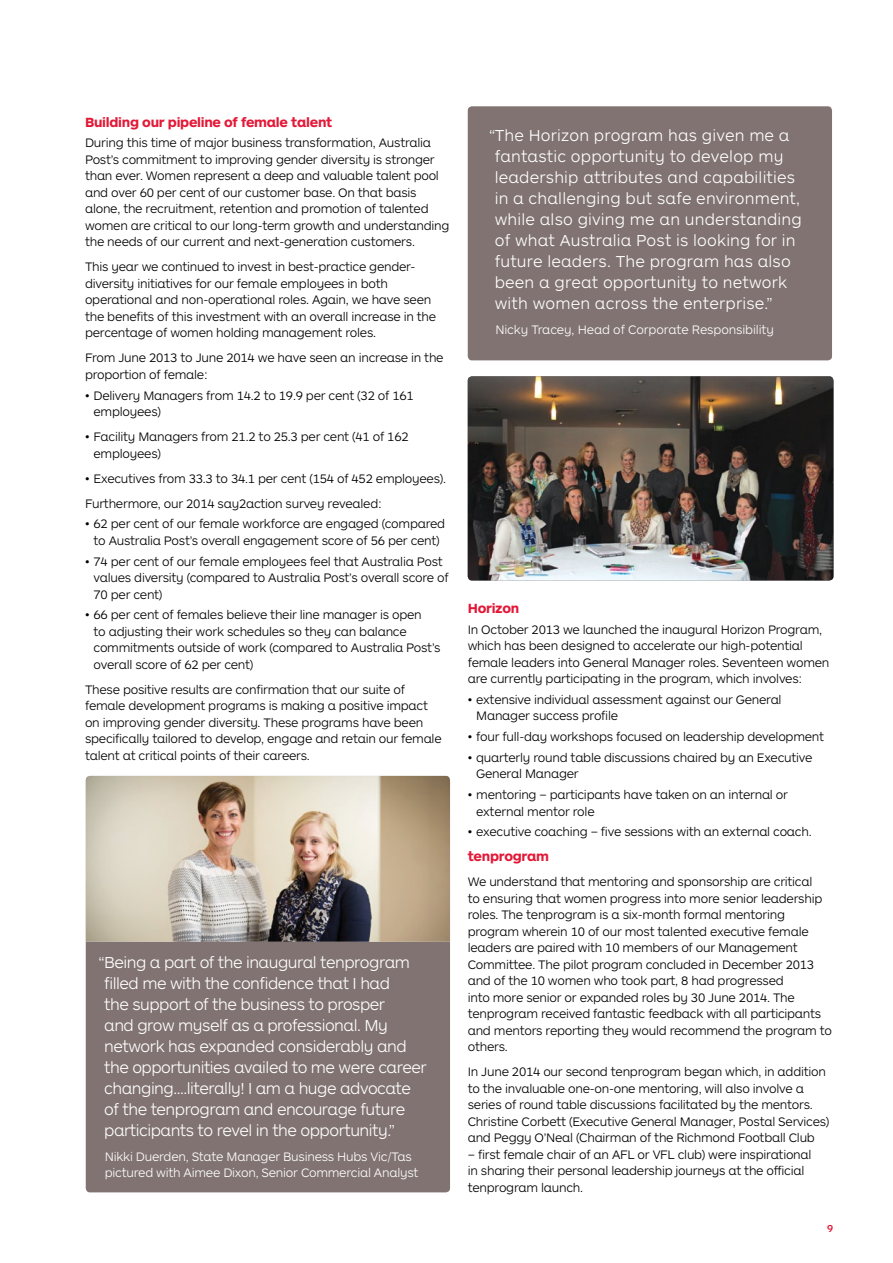
<style>
.page{position:relative;width:893px;height:1263px;background:#fff}
.page>*{position:absolute;margin:0;border:0;box-sizing:border-box;transform-origin:0 0}
.t1{font:300 16.5px/21px "Letter";letter-spacing:-.03em;color:#fff}
.t2{font:300 16.5px/21px "Letter";letter-spacing:.01em;color:#fff}
.t3{font:700 13.8px "Letter";letter-spacing:-.02em;color:#e31837}
.t4{font:300 12.75px/16.5px "Letter";letter-spacing:-.02em;color:#000}
.t5{font:300 12.75px/16.5px "Letter";letter-spacing:-.02em;color:#fff}
.t6{font:500 10.5px "Letter";color:#e31837}
</style>
<div class="page">
<div style="left:468px;top:106px;width:364px;height:254px;background:#807371;border-radius:4px"></div>
<div style="left:86px;top:942px;width:364px;height:250px;background:#807371"></div>
<img style="left:86px;top:776px;width:364px;height:166px">
<img style="left:468px;top:376px;width:365px;height:204px">
<p class="t3" style="left:85px;top:113px;width:249px">Building our pipeline of female talent</p>
<p class="t4" style="left:85px;top:134px;width:366px">During this time of major business transformation, Australia Post’s commitment to improving gender diversity is stronger than ever. Women represent a deep and valuable talent pool and over 60 per cent of our customer base. On that basis alone, the recruitment, retention and promotion of talented women are critical to our long-term growth and understanding the needs of our current and next-generation customers.</p>
<p class="t4" style="left:85px;top:258px;width:353px">This year we continued to invest in best-practice gender&shy;diversity initiatives for our female employees in both operational and non-operational roles. Again, we have seen the benefits of this investment with an overall increase in the percentage of women holding management roles.</p>
<p class="t4" style="left:85px;top:349px;width:360px">From June 2013 to June 2014 we have seen an increase in the proportion of female:</p>
<p class="t4" style="left:94px;top:386px;width:322px;text-indent:-9px">• Delivery Managers from 14.2 to 19.9 per cent (32 of 161 employees)</p>
<p class="t4" style="left:94px;top:428px;width:317px;text-indent:-9px">• Facility Managers from 21.2 to 25.3 per cent (41 of 162 employees)</p>
<p class="t4" style="left:85px;top:465px;width:362px;line-height:25px">• Executives from 33.3 to 34.1 per cent (154 of 452 employees).<br>Furthermore, our 2014 say2action survey revealed:</p>
<p class="t4" style="left:85px;top:515px;width:362px;text-align:center">• 62 per cent of our female workforce are engaged (compared to Australia Post’s overall engagement score of 56 per cent)</p>
<p class="t4" style="left:94px;top:552px;width:357px;text-indent:-9px">• 74 per cent of our female employees feel that Australia Post values diversity (compared to Australia Post’s overall score of<br>70 per cent)</p>
<p class="t4" style="left:94px;top:606px;width:348px;text-indent:-9px">• 66 per cent of females believe their line manager is open<br>to adjusting their work schedules so they can balance commitments outside of work (compared to Australia Post’s overall score of 62 per cent)</p>
<p class="t4" style="left:85px;top:681px;width:358px">These positive results are confirmation that our suite of female development programs is making a positive impact on improving gender diversity. These programs have been specifically tailored to develop, engage and retain our female talent at critical points of their careers.</p>
<p class="t1" style="left:104px;top:951px;width:324px;text-indent:-6px">“Being a part of the inaugural tenprogram filled me with the confidence that I had<br>the support of the business to prosper<br>and grow myself as a professional. My network has expanded considerably and the opportunities availed to me were career changing....literally! I am a huge advocate of the tenprogram and encourage future participants to revel in the opportunity.”</p>
<p class="t5" style="left:105px;top:1147px;width:315px">Nikki Duerden, State Manager Business Hubs Vic/Tas pictured with Aimee Dixon, Senior Commercial Analyst</p>
<p class="t2" style="left:495px;top:124px;width:309px;text-indent:-6px">“The Horizon program has given me a fantastic opportunity to develop my leadership attributes and capabilities in a challenging but safe environment, while also giving me an understanding of what Australia Post is looking for in future leaders. The program has also been a great opportunity to network with women across the enterprise.”</p>
<p class="t5" style="left:495px;top:321px;width:280px">Nicky Tracey, Head of Corporate Responsibility</p>
<p class="t3" style="left:468px;top:599px;width:53px">Horizon</p>
<p class="t4" style="left:468px;top:620px;width:363px">In October 2013 we launched the inaugural Horizon Program, which has been designed to accelerate our high-potential female leaders into General Manager roles. Seventeen women are currently participating in the program, which involves:</p>
<p class="t4" style="left:476px;top:690px;width:307px;text-indent:-9px">• extensive individual assessment against our General<br>Manager success profile</p>
<p class="t4" style="left:468px;top:728px;width:358px">• four full-day workshops focused on leadership development</p>
<p class="t4" style="left:476px;top:748px;width:338px;text-indent:-9px">• quarterly round table discussions chaired by an Executive<br>General Manager</p>
<p class="t4" style="left:476px;top:786px;width:313px;text-indent:-9px">• mentoring – participants have taken on an internal or external mentor role</p>
<p class="t4" style="left:468px;top:823px;width:345px">• executive coaching – five sessions with an external coach.</p>
<p class="t3" style="left:468px;top:847px;width:83px">tenprogram</p>
<p class="t4" style="left:468px;top:873px;width:366px">We understand that mentoring and sponsorship are critical<br>to ensuring that women progress into more senior leadership roles. The tenprogram is a six-month formal mentoring program wherein 10 of our most talented executive female leaders are paired with 10 members of our Management Committee. The pilot program concluded in December 2013 and of the 10 women who took part, 8 had progressed<br>into more senior or expanded roles by 30 June 2014. The tenprogram received fantastic feedback with all participants and mentors reporting they would recommend the program to others.</p>
<p class="t4" style="left:468px;top:1063px;width:363px">In June 2014 our second tenprogram began which, in addition to the invaluable one-on-one mentoring, will also involve a series of round table discussions facilitated by the mentors.<br>Christine Corbett (Executive General Manager, Postal Services) and Peggy O’Neal (Chairman of the Richmond Football Club</p>
<p class="t4" style="left:468px;top:1145px;width:345px">– first female chair of an AFL or VFL club) were inspirational in sharing their personal leadership journeys at the official tenprogram launch.</p>
<p class="t6" style="left:827px;top:1222px;width:8px">9</p>
</div>
